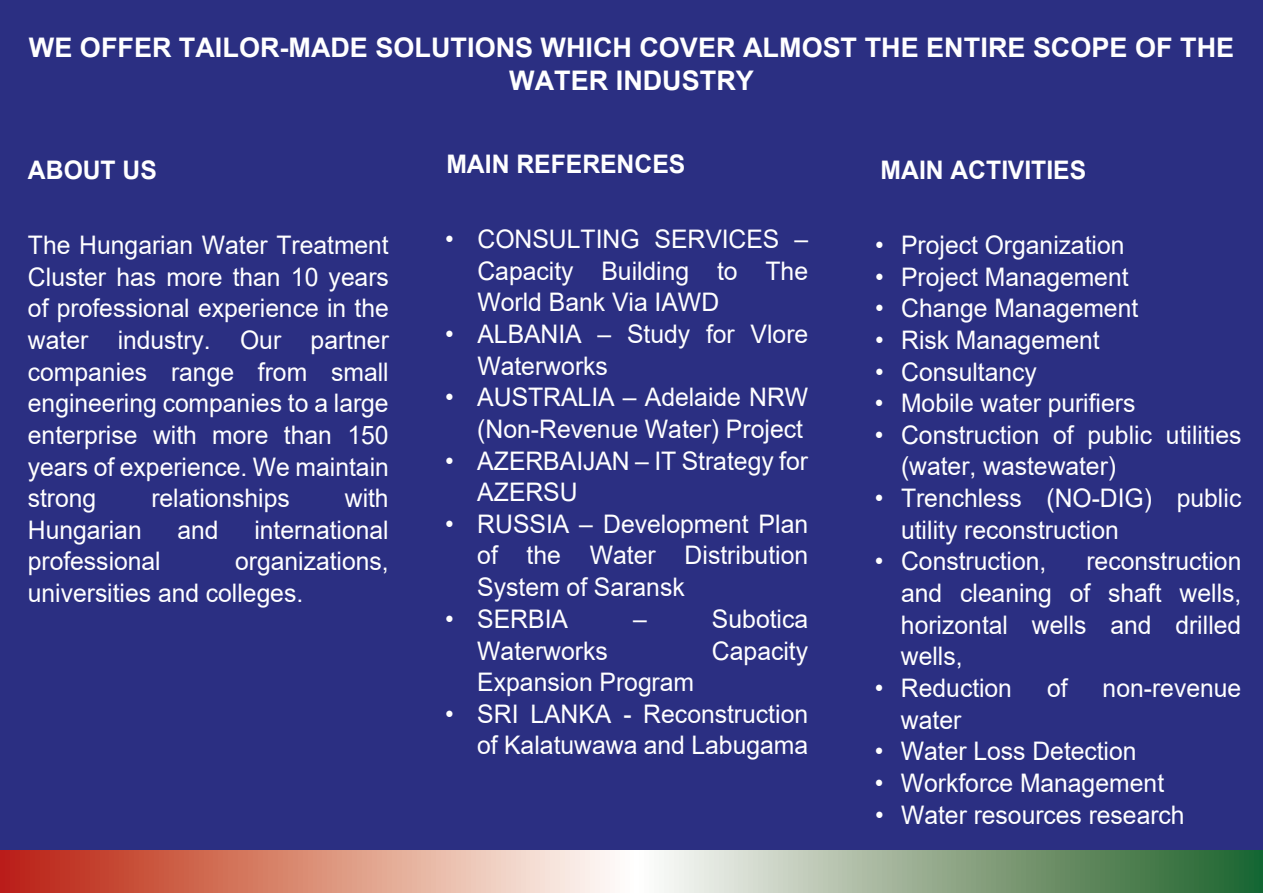
<style>
.page{position:relative;width:1263px;height:893px;background:#2b2f82}
.page>*{position:absolute;margin:0;border:0;box-sizing:border-box;transform-origin:0 0}
.t1{font:700 27px/33.5px "Arial";color:#fff;text-align:center}
.t2{font:25.5px/31.7px "Arial";color:#fff}
.t3{font:700 25.5px "Arial";color:#fff}
</style>
<div class="page">
<svg style="left:0;top:850px;width:1263px;height:43px;background:#b59d86"></svg>
<p class="t1" style="left:29px;top:31px;width:1207px">WE OFFER TAILOR-MADE SOLUTIONS WHICH COVER ALMOST THE ENTIRE SCOPE OF THE<br>WATER INDUSTRY</p>
<p class="t3" style="left:28px;top:152px;width:130px">ABOUT US</p>
<p class="t2" style="left:28px;top:229px;width:363px;text-align:justify">The Hungarian Water Treatment Cluster has more than 10 years of professional experience in the water industry. Our partner companies range from small engineering companies to a large enterprise with more than 150 years of experience. We maintain strong</p>
<p class="t2" style="left:151px;top:482px;width:140px">relationships</p>
<p class="t2" style="left:345px;top:482px;width:45px">with</p>
<p class="t2" style="left:28px;top:514px;width:115px">Hungarian</p>
<p class="t2" style="left:178px;top:514px;width:42px">and</p>
<p class="t2" style="left:254px;top:514px;width:136px">international</p>
<p class="t2" style="left:28px;top:545px;width:134px">professional</p>
<p class="t2" style="left:28px;top:545px;width:362px;text-indent:207px">organizations, universities and colleges.</p>
<p class="t3" style="left:446px;top:146px;width:241px">MAIN REFERENCES</p>
<p class="t2" style="left:477px;top:223px;width:332px;text-align:justify;text-indent:-32px">• CONSULTING SERVICES – Capacity Building to The World Bank Via IAWD</p>
<p class="t2" style="left:477px;top:318px;width:332px;text-indent:-32px">• ALBANIA – Study for Vlore<br>Waterworks</p>
<p class="t2" style="left:445px;top:381px;width:364px;text-align:right">• AUSTRALIA – Adelaide NRW (Non-Revenue Water) Project</p>
<p class="t2" style="left:477px;top:445px;width:332px;text-indent:-32px">• AZERBAIJAN – IT Strategy for<br>AZERSU</p>
<p class="t2" style="left:477px;top:508px;width:332px;text-align:justify;text-indent:-32px">• RUSSIA – Development Plan of the Water Distribution System of Saransk</p>
<p class="t2" style="left:445px;top:603px;width:124px">• SERBIA</p>
<p class="t2" style="left:633px;top:603px;width:15px">–</p>
<p class="t2" style="left:712px;top:603px;width:98px">Subotica</p>
<p class="t2" style="left:477px;top:635px;width:132px">Waterworks</p>
<p class="t2" style="left:712px;top:635px;width:98px">Capacity</p>
<p class="t2" style="left:477px;top:666px;width:218px">Expansion Program</p>
<p class="t2" style="left:445px;top:698px;width:365px;text-align:right">• SRI LANKA - Reconstruction of Kalatuwawa and Labugama</p>
<p class="t3" style="left:880px;top:152px;width:207px">MAIN ACTIVITIES</p>
<p class="t2" style="left:875px;top:229px;width:251px">• Project Organization</p>
<p class="t2" style="left:875px;top:261px;width:255px">• Project Management</p>
<p class="t2" style="left:875px;top:292px;width:265px">• Change Management</p>
<p class="t2" style="left:875px;top:324px;width:226px">• Risk Management</p>
<p class="t2" style="left:875px;top:356px;width:163px">• Consultancy</p>
<p class="t2" style="left:875px;top:387px;width:262px">• Mobile water purifiers</p>
<p class="t2" style="left:901px;top:419px;width:342px;text-indent:-26px">• Construction of public utilities (water, wastewater)</p>
<p class="t2" style="left:901px;top:482px;width:342px;text-indent:-26px">• Trenchless (NO-DIG) public utility reconstruction</p>
<p class="t2" style="left:875px;top:545px;width:173px">• Construction,</p>
<p class="t2" style="left:901px;top:545px;width:342px;text-align:justify;text-indent:186px">reconstruction and cleaning of shaft wells, horizontal wells and drilled wells,</p>
<p class="t2" style="left:875px;top:672px;width:139px">• Reduction</p>
<p class="t2" style="left:1047px;top:672px;width:22px">of</p>
<p class="t2" style="left:1102px;top:672px;width:140px">non-revenue</p>
<p class="t2" style="left:901px;top:704px;width:62px">water</p>
<p class="t2" style="left:875px;top:735px;width:263px">• Water Loss Detection</p>
<p class="t2" style="left:875px;top:767px;width:291px">• Workforce Management</p>
<p class="t2" style="left:875px;top:799px;width:311px">• Water resources research</p>
</div>
